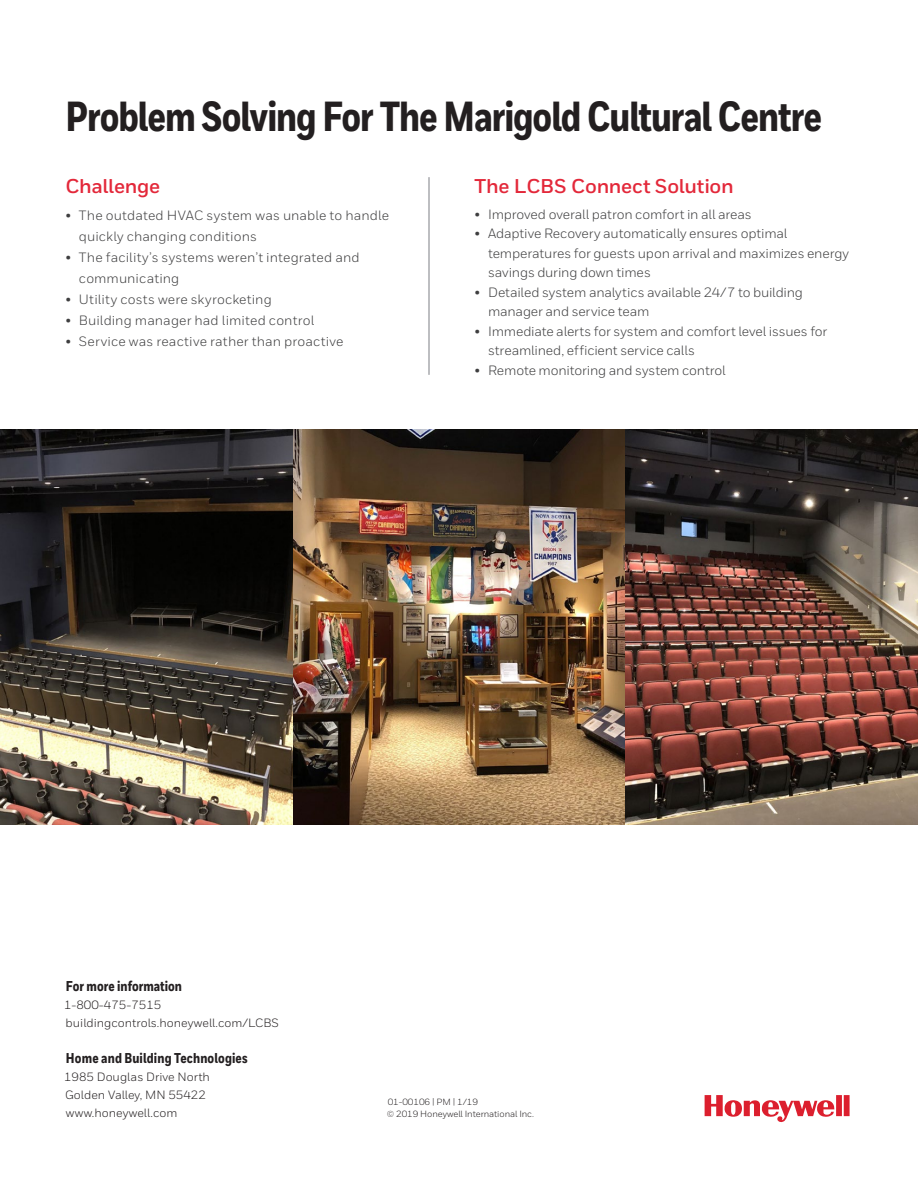
<style>
.page{position:relative;width:918px;height:1188px;background:#fff}
.page>*{position:absolute;margin:0;border:0;box-sizing:border-box;transform-origin:0 0}
.t1{font:800 42px "Honeywell Cond";letter-spacing:-.025em;color:#231f20}
.t2{font:700 19.95px "Honeywell Sans";letter-spacing:-.015em;color:#e3283a}
.t3{font:800 14.25px "Honeywell Cond";letter-spacing:.01em;color:#231f20}
.t4{font:13.5px/19.5px "Honeywell Sans";color:#3e3e3f}
.t5{font:12px/18px "Honeywell Sans";color:#231f20}
.t6{font:9px/12px "Honeywell Sans";letter-spacing:-.01em;color:#231f20}
</style>
<div class="page">
<svg style="left:705px;top:1095px;width:145px;height:27px"></svg>
<img style="left:0;top:429px;width:918px;height:396px">
<hr style="left:428px;top:177px;width:2px;height:198px;background:#a8a9ad">
<h1 class="t1" style="left:65px;top:91px;width:758px">Problem Solving For The Marigold Cultural Centre</h1>
<h2 class="t2" style="left:65px;top:174px;width:96px">Challenge</h2>
<p class="t4" style="left:79px;top:205px;width:312px;line-height:21px;text-indent:-14px">• The outdated HVAC system was unable to handle quickly changing conditions</p>
<p class="t4" style="left:79px;top:247px;width:282px;line-height:21px;text-indent:-14px">• The facility’s systems weren’t integrated and communicating</p>
<p class="t4" style="left:65px;top:290px;width:208px">• Utility costs were skyrocketing</p>
<p class="t4" style="left:65px;top:311px;width:250px">• Building manager had limited control</p>
<p class="t4" style="left:65px;top:332px;width:280px">• Service was reactive rather than proactive</p>
<h2 class="t2" style="left:475px;top:174px;width:261px">The LCBS Connect Solution</h2>
<p class="t4" style="left:475px;top:204px;width:279px">• Improved overall patron comfort in all areas</p>
<p class="t4" style="left:488px;top:224px;width:363px;text-indent:-14px">• Adaptive Recovery automatically ensures optimal temperatures for guests upon arrival and maximizes energy savings during down times</p>
<p class="t4" style="left:488px;top:282px;width:317px;text-indent:-14px">• Detailed system analytics available 24/7 to building manager and service team</p>
<p class="t4" style="left:488px;top:321px;width:341px;text-indent:-14px">• Immediate alerts for system and comfort level issues for streamlined, efficient service calls</p>
<p class="t4" style="left:475px;top:360px;width:253px">• Remote monitoring and system control</p>
<p class="t3" style="left:66px;top:977px;width:118px">For more information</p>
<p class="t5" style="left:64px;top:995px;width:216px">1-800-475-7515 buildingcontrols.honeywell.com/LCBS</p>
<p class="t3" style="left:66px;top:1049px;width:183px">Home and Building Technologies</p>
<p class="t5" style="left:64px;top:1067px;width:148px">1985 Douglas Drive North<br>Golden Valley, MN 55422 www.honeywell.com</p>
<p class="t6" style="left:387px;top:1095px;width:149px">01-00106 | PM | 1/19<br>© 2019 Honeywell International Inc.</p>
</div>
